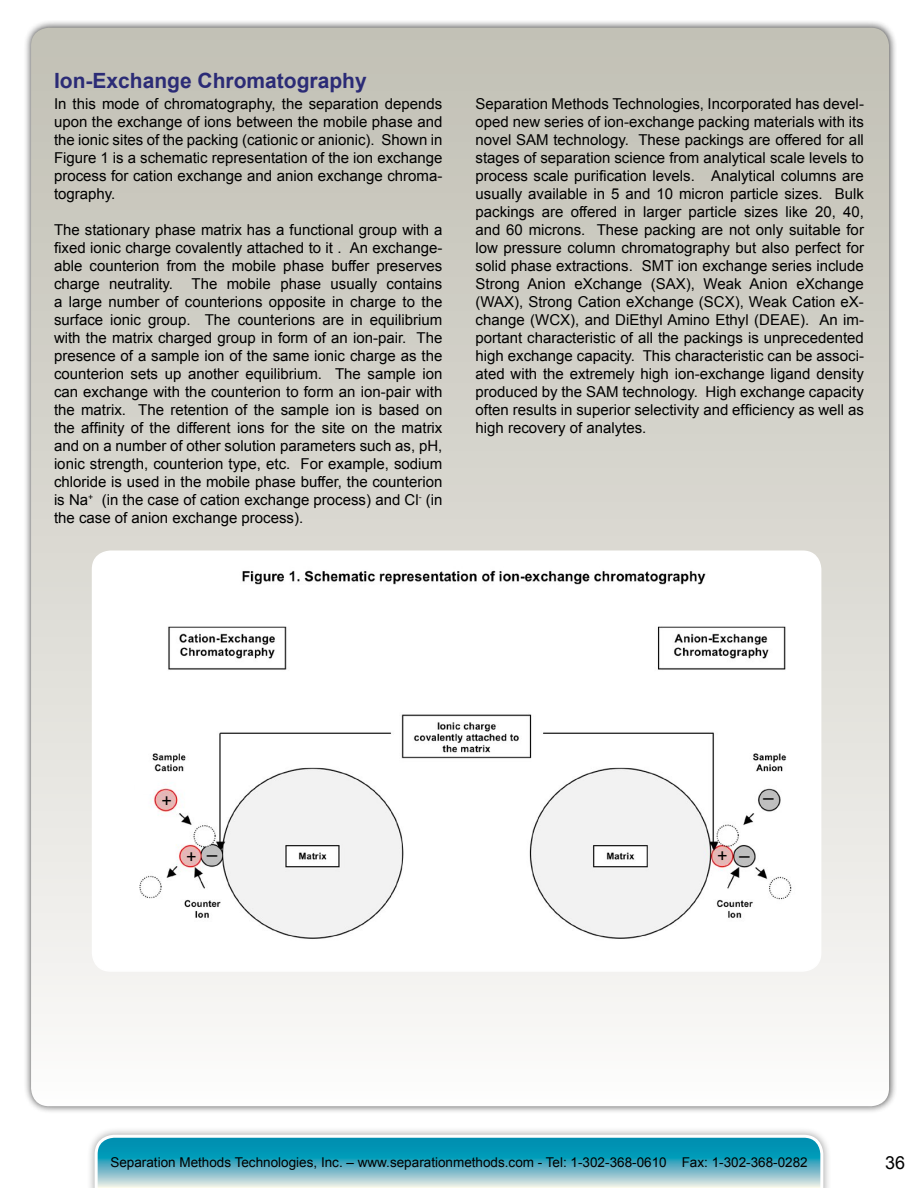
<style>
.page{position:relative;width:918px;height:1188px;background:#fff}
.page>*{position:absolute;margin:0;border:0;box-sizing:border-box;transform-origin:0 0}
.t1{font:700 21px "Arial";color:#2b2b76}
.t2{font:18px "Arial";color:#000}
.t3{font:15px/18px "Arial";color:#000;text-align:justify}
.t4{font:13.5px "Arial";color:#000}
</style>
<div class="page">
<div style="left:86px;top:1127px;width:745px;height:61px;background:#000;opacity:.36"></div>
<svg style="left:93px;top:1133px;width:732px;height:55px;background:#61b6c8"></svg>
<div style="left:23px;top:20px;width:874px;height:1095px;background:#000;opacity:.75"></div>
<div style="left:31px;top:28px;width:858px;height:1078px;background:linear-gradient(to bottom,#c0beb2,#faf9f8);border-radius:18px"></div>
<div style="left:93px;top:551px;width:728px;height:420px;background:#fff;border-radius:18px"></div>
<div style="left:92px;top:550px;width:729px;height:422px;border:2px solid #fff;border-radius:18px"></div>
<img style="left:139px;top:570px;width:653px;height:369px">
<div style="left:135px;top:778px;width:17px;height:16px;background:#fff"></div>
<h1 class="t1" style="left:54px;top:66px;width:314px">Ion-Exchange Chromatography</h1>
<p class="t3" style="left:54px;top:95px;width:390px">In this mode of chromatography, the separation depends upon the exchange of ions between the mobile phase and the ionic sites of the packing (cationic or anionic). Shown in Figure 1 is a schematic representation of the ion exchange process for cation exchange and anion exchange chroma&shy;tography.</p>
<p class="t3" style="left:54px;top:221px;width:390px">The stationary phase matrix has a functional group with a fixed ionic charge covalently attached to it . An exchange&shy;able counterion from the mobile phase buffer preserves charge neutrality. The mobile phase usually contains a large number of counterions opposite in charge to the surface ionic group. The counterions are in equilibrium with the matrix charged group in form of an ion-pair. The presence of a sample ion of the same ionic charge as the counterion sets up another equilibrium. The sample ion can exchange with the counterion to form an ion-pair with the matrix. The retention of the sample ion is based on the affinity of the different ions for the site on the matrix and on a number of other solution parameters such as, pH, ionic strength, counterion type, etc. For example, sodium chloride is used in the mobile phase buffer, the counterion is Na<sup>+</sup> (in the case of cation exchange process) and Cl<sup>-</sup> (in the case of anion exchange process).</p>
<p class="t3" style="left:476px;top:95px;width:390px">Separation Methods Technologies, Incorporated has devel&shy;oped new series of ion-exchange packing materials with its novel SAM technology. These packings are offered for all stages of separation science from analytical scale levels to process scale purification levels. Analytical columns are usually available in 5 and 10 micron particle sizes. Bulk packings are offered in larger particle sizes like 20, 40, and 60 microns. These packing are not only suitable for low pressure column chromatography but also perfect for solid phase extractions. SMT ion exchange series include Strong Anion eXchange (SAX), Weak Anion eXchange (WAX), Strong Cation eXchange (SCX), Weak Cation eX&shy;change (WCX), and DiEthyl Amino Ethyl (DEAE). An im&shy;portant characteristic of all the packings is unprecedented high exchange capacity. This characteristic can be associ&shy;ated with the extremely high ion-exchange ligand density produced by the SAM technology. High exchange capacity often results in superior selectivity and efficiency as well as high recovery of analytes.</p>
<p class="t2" style="left:161px;top:789px;width:12px">+</p>
<p class="t2" style="left:763px;top:778px;width:12px">_</p>
<p class="t2" style="left:186px;top:845px;width:12px">+</p>
<p class="t2" style="left:717px;top:843px;width:12px">+</p>
<p class="t2" style="left:207px;top:834px;width:12px">_</p>
<p class="t2" style="left:740px;top:836px;width:12px">_</p>
<p class="t4" style="left:110px;top:1154px;width:699px">Separation Methods Technologies, Inc. – www.separationmethods.com - Tel: 1-302-368-0610 Fax: 1-302-368-0282</p>
<p class="t2" style="left:885px;top:1151px;width:22px">36</p>
</div>
